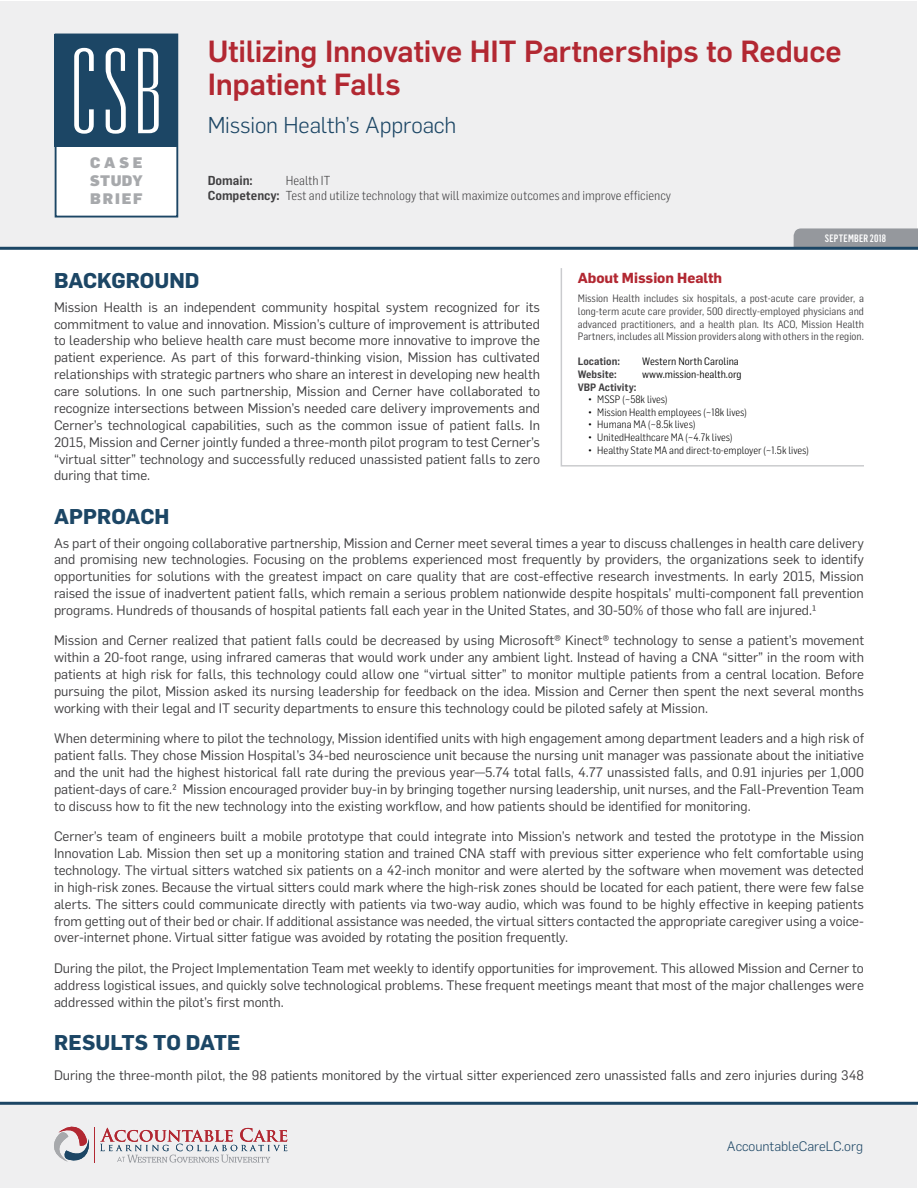
<style>
.page{position:relative;width:918px;height:1188px;background:#fff}
.page>*{position:absolute;margin:0;border:0;box-sizing:border-box;transform-origin:0 0}
.t1{font:500 30px/33px "Flama";letter-spacing:-.005em;color:#b22832}
.t2{font:300 22.5px "Flama";letter-spacing:-.005em;color:#1c4665}
.t3{font:700 21px "Flama";color:#1c4665}
.t4{font:900 15px/18px "Flama";letter-spacing:.12em;color:#a7a9ac;text-align:justify}
.t5{font:700 14.25px "Flama";color:#b22832}
.t6{font:13.5px/16.8px "Flama";color:#414042;text-align:justify}
.t7{font:300 13.5px "Flama";color:#1c4665}
.t8{font:300 12.75px/15.3px "Flama Semicondensed";color:#414042}
.t9{font:600 12.75px "Flama Semicondensed";color:#414042}
.t10{font:10.5px/12.6px "Flama Semicondensed";color:#414042;text-align:justify}
.t11{font:300 10.5px "Flama Semicondensed";color:#000}
.t12{font:10.5px "Flama Semicondensed";color:#000}
.t13{font:600 10.5px "Flama Semicondensed";color:#414042}
.t14{font:500 10.5px "Flama Condensed";letter-spacing:.02em;color:#fff}
.s1{font-weight:600}
</style>
<div class="page">
<div style="left:1px;top:1px;width:916px;height:247px;background:#efeff0"></div>
<svg style="left:794px;top:228px;width:124px;height:19px;background:#96999e"></svg>
<div style="left:1px;top:1104px;width:916px;height:84px;background:#efeff0"></div>
<hr style="left:0;top:1102px;width:918px;height:3px;background:#1c4665">
<div style="left:55px;top:34px;width:123px;height:184px;background:#fff;border:2px solid #1c4665"></div>
<hr style="left:0;top:247px;width:918px;height:3px;background:#1c4665">
<svg style="left:560px;top:268px;width:304px;height:199px"></svg>
<div style="left:55px;top:34px;width:123px;height:112px;background:#1c4665"></div>
<svg style="left:74px;top:48px;width:20px;height:86px"></svg>
<svg style="left:106px;top:48px;width:20px;height:86px"></svg>
<svg style="left:138px;top:48px;width:21px;height:85px"></svg>
<svg style="left:54px;top:1126px;width:35px;height:36px"></svg>
<svg style="left:100px;top:1128px;width:187px;height:35px"></svg>
<hr style="left:94px;top:1127px;width:1px;height:36px;background:#b22832">
<p class="t4" style="left:90px;top:152px;width:54px">CASE STUDY BRIEF</p>
<h1 class="t1" style="left:208px;top:33px;width:635px">Utilizing Innovative HIT Partnerships to Reduce<br>Inpatient Falls</h1>
<h2 class="t2" style="left:208px;top:110px;width:250px">Mission Health’s Approach</h2>
<p class="t9" style="left:208px;top:172px;width:47px">Domain:</p>
<p class="t8" style="left:208px;top:172px;width:465px;text-indent:78px">Health IT<br><span class="s1">Competency:</span> Test and utilize technology that will maximize outcomes and improve efficiency</p>
<p class="t14" style="left:825px;top:232px;width:62px">SEPTEMBER 2018</p>
<p class="t5" style="left:578px;top:268px;width:146px">About Mission Health</p>
<p class="t10" style="left:578px;top:292px;width:288px">Mission Health includes six hospitals, a post-acute care provider, a long-term acute care provider, 500 directly-employed physicians and advanced practitioners, and a health plan. Its ACO, Mission Health Partners, includes all Mission providers along with others in the region.</p>
<p class="t13" style="left:578px;top:355px;width:44px">Location:</p>
<p class="t12" style="left:642px;top:355px;width:98px">Western North Carolina</p>
<p class="t13" style="left:578px;top:368px;width:40px">Website:</p>
<p class="t12" style="left:642px;top:368px;width:101px">www.mission-health.org</p>
<p class="t13" style="left:578px;top:380px;width:60px">VBP Activity:</p>
<p class="t11" style="left:588px;top:393px;width:81px">• MSSP (~58k lives)</p>
<p class="t11" style="left:588px;top:405px;width:160px">• Mission Health employees (~18k lives)</p>
<p class="t11" style="left:588px;top:418px;width:109px">• Humana MA (~8.5k lives)</p>
<p class="t11" style="left:588px;top:431px;width:146px">• UnitedHealthcare MA (~4.7k lives)</p>
<p class="t11" style="left:588px;top:443px;width:222px">• Healthy State MA and direct-to-employer (~1.5k lives)</p>
<h3 class="t3" style="left:54px;top:265px;width:147px">BACKGROUND</h3>
<p class="t6" style="left:54px;top:298px;width:488px">Mission Health is an independent community hospital system recognized for its commitment to value and innovation. Mission’s culture of improvement is attributed to leadership who believe health care must become more innovative to improve the patient experience. As part of this forward-thinking vision, Mission has cultivated relationships with strategic partners who share an interest in developing new health care solutions. In one such partnership, Mission and Cerner have collaborated to recognize intersections between Mission’s needed care delivery improvements and Cerner’s technological capabilities, such as the common issue of patient falls. In 2015, Mission and Cerner jointly funded a three-month pilot program to test Cerner’s “virtual sitter” technology and successfully reduced unassisted patient falls to zero during that time.</p>
<h3 class="t3" style="left:54px;top:501px;width:117px">APPROACH</h3>
<p class="t6" style="left:54px;top:534px;width:812px">As part of their ongoing collaborative partnership, Mission and Cerner meet several times a year to discuss challenges in health care delivery and promising new technologies. Focusing on the problems experienced most frequently by providers, the organizations seek to identify opportunities for solutions with the greatest impact on care quality that are cost-effective research investments. In early 2015, Mission raised the issue of inadvertent patient falls, which remain a serious problem nationwide despite hospitals’ multi-component fall prevention programs. Hundreds of thousands of hospital patients fall each year in the United States, and 30-50% of those who fall are injured.1</p>
<p class="t6" style="left:54px;top:631px;width:812px">Mission and Cerner realized that patient falls could be decreased by using Microsoft® Kinect® technology to sense a patient’s movement within a 20-foot range, using infrared cameras that would work under any ambient light. Instead of having a CNA “sitter” in the room with patients at high risk for falls, this technology could allow one “virtual sitter” to monitor multiple patients from a central location. Before pursuing the pilot, Mission asked its nursing leadership for feedback on the idea. Mission and Cerner then spent the next several months working with their legal and IT security departments to ensure this technology could be piloted safely at Mission.</p>
<p class="t6" style="left:54px;top:729px;width:812px">When determining where to pilot the technology, Mission identified units with high engagement among department leaders and a high risk of patient falls. They chose Mission Hospital’s 34-bed neuroscience unit because the nursing unit manager was passionate about the initiative and the unit had the highest historical fall rate during the previous year—5.74 total falls, 4.77 unassisted falls, and 0.91 injuries per 1,000 patient-days of care.2 Mission encouraged provider buy-in by bringing together nursing leadership, unit nurses, and the Fall-Prevention Team to discuss how to fit the new technology into the existing workflow, and how patients should be identified for monitoring.</p>
<p class="t6" style="left:54px;top:827px;width:812px">Cerner’s team of engineers built a mobile prototype that could integrate into Mission’s network and tested the prototype in the Mission Innovation Lab. Mission then set up a monitoring station and trained CNA staff with previous sitter experience who felt comfortable using technology. The virtual sitters watched six patients on a 42-inch monitor and were alerted by the software when movement was detected in high-risk zones. Because the virtual sitters could mark where the high-risk zones should be located for each patient, there were few false alerts. The sitters could communicate directly with patients via two-way audio, which was found to be highly effective in keeping patients from getting out of their bed or chair. If additional assistance was needed, the virtual sitters contacted the appropriate caregiver using a voice&shy;over-internet phone. Virtual sitter fatigue was avoided by rotating the position frequently.</p>
<p class="t6" style="left:54px;top:959px;width:811px">During the pilot, the Project Implementation Team met weekly to identify opportunities for improvement. This allowed Mission and Cerner to address logistical issues, and quickly solve technological problems. These frequent meetings meant that most of the major challenges were addressed within the pilot’s first month.</p>
<h3 class="t3" style="left:54px;top:1027px;width:188px">RESULTS TO DATE</h3>
<p class="t6" style="left:54px;top:1066px;width:811px">During the three-month pilot, the 98 patients monitored by the virtual sitter experienced zero unassisted falls and zero injuries during 348</p>
<p class="t7" style="left:727px;top:1137px;width:138px">AccountableCareLC.org</p>
</div>
